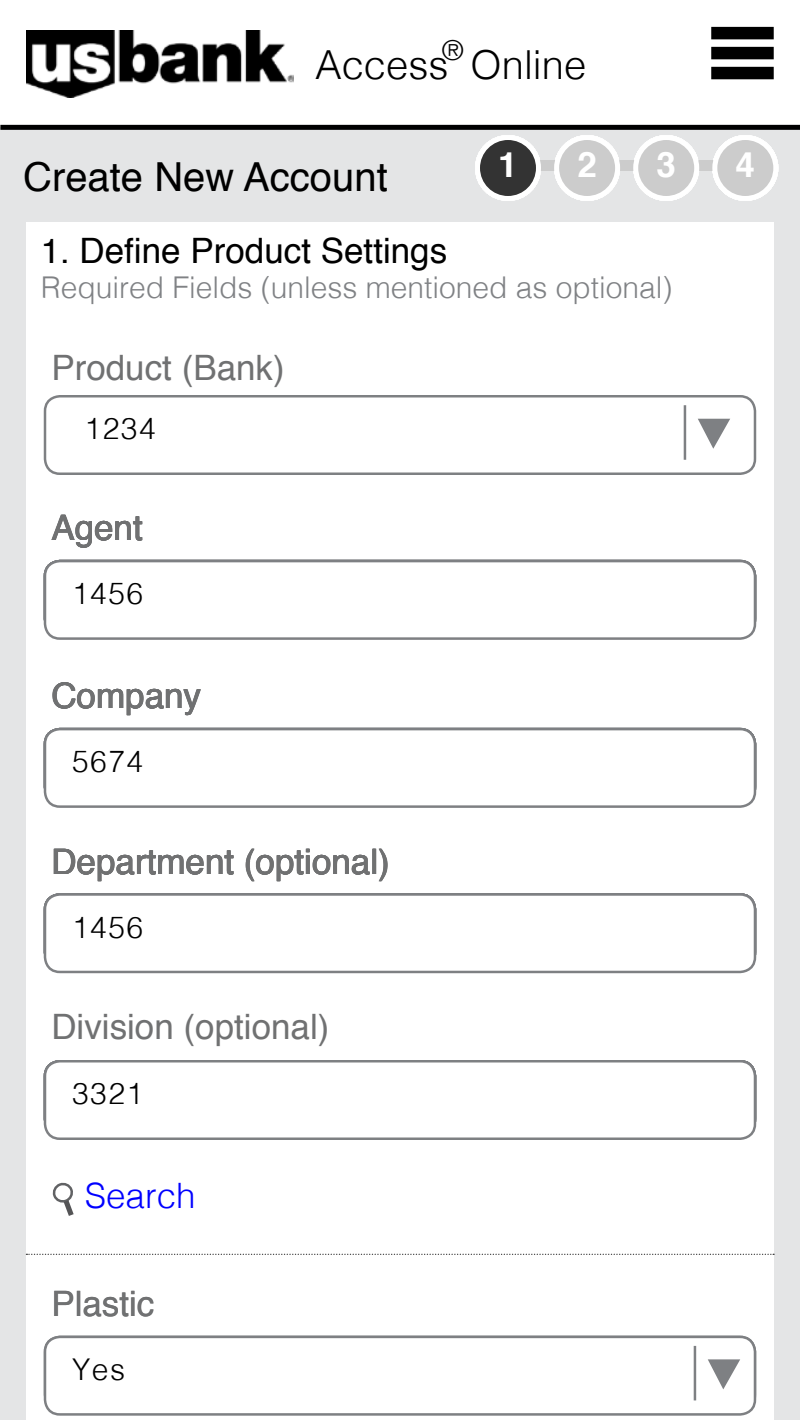
<style>
.page{position:relative;width:800px;height:1420px;background:#fff}
.page>*{position:absolute;margin:0;border:0;box-sizing:border-box;transform-origin:0 0}
.t1{font:40px "Helvetica";color:#000}
.t2{font:300 40px "Helvetica";color:#000}
.t3{font:35px "Helvetica";color:#707172}
.t4{font:35px "Helvetica";color:#000}
.t5{font:300 35px "Helvetica";color:#00f}
.t6{font:700 35px "Helvetica";color:#fff}
.t7{font:300 30px "Helvetica";color:#808285}
.t8{font:300 30px "Helvetica";letter-spacing:.05em;color:#000}
.t9{font:300 27.5px "Helvetica";color:#000}
</style>
<div class="page">
<div style="left:0;top:128px;width:800px;height:1292px;background:#e4e5e6"></div>
<img style="left:26px;top:31px;width:268px;height:67px">
<div style="left:711px;top:27px;width:63px;height:12px;background:#000"></div>
<div style="left:711px;top:47px;width:63px;height:12px;background:#000"></div>
<div style="left:711px;top:67px;width:63px;height:12px;background:#000"></div>
<div style="left:0;top:125px;width:800px;height:5px;background:#000"></div>
<div style="left:26px;top:222px;width:748px;height:1198px;background:#fff"></div>
<svg style="left:26px;top:1254px;width:748px;height:1px"></svg>
<div style="left:502px;top:161px;width:272px;height:10px;background:#ccc;border-radius:2px"></div>
<div style="left:477px;top:137px;width:61px;height:61px;background:#333;border-radius:50%"></div>
<div style="left:475px;top:135px;width:66px;height:66px;border:5px solid #fff;border-radius:50%"></div>
<div style="left:557px;top:137px;width:61px;height:61px;background:#ccc;border-radius:50%"></div>
<div style="left:554px;top:135px;width:66px;height:66px;border:5px solid #fff;border-radius:50%"></div>
<div style="left:636px;top:137px;width:61px;height:61px;background:#ccc;border-radius:50%"></div>
<div style="left:633px;top:135px;width:66px;height:66px;border:5px solid #fff;border-radius:50%"></div>
<div style="left:715px;top:137px;width:61px;height:61px;background:#ccc;border-radius:50%"></div>
<div style="left:712px;top:135px;width:66px;height:66px;border:5px solid #fff;border-radius:50%"></div>
<svg style="left:52px;top:1182px;width:22px;height:34px"></svg>
<div style="left:44px;top:560px;width:712px;height:80px;border:2px solid #7e8083;border-radius:15px"></div>
<div style="left:44px;top:893px;width:712px;height:80px;border:2px solid #7e8083;border-radius:15px"></div>
<div style="left:44px;top:728px;width:712px;height:80px;border:2px solid #7e8083;border-radius:15px"></div>
<div style="left:44px;top:1060px;width:712px;height:80px;border:2px solid #7e8083;border-radius:15px"></div>
<div style="left:44px;top:395px;width:712px;height:80px;border:2px solid #7e8083;border-radius:15px"></div>
<svg style="left:698px;top:419px;width:32px;height:30px"></svg>
<hr style="left:684px;top:405px;width:2px;height:55px;background:#7e8083">
<div style="left:44px;top:1336px;width:712px;height:80px;border:2px solid #7e8083;border-radius:15px"></div>
<svg style="left:708px;top:1359px;width:32px;height:30px"></svg>
<hr style="left:694px;top:1346px;width:2px;height:54px;background:#7e8083">
<p class="t9" style="left:442px;top:27px;width:24px">®</p>
<p class="t2" style="left:315px;top:31px;width:273px">Access Online</p>
<p class="t1" style="left:23px;top:146px;width:366px">Create New Account</p>
<p class="t6" style="left:498px;top:136px;width:21px">1</p>
<p class="t6" style="left:577px;top:136px;width:21px">2</p>
<p class="t6" style="left:656px;top:136px;width:21px">3</p>
<p class="t6" style="left:736px;top:136px;width:21px">4</p>
<p class="t4" style="left:41px;top:223px;width:408px">1. Define Product Settings</p>
<p class="t7" style="left:41px;top:261px;width:633px">Required Fields (unless mentioned as optional)</p>
<p class="t3" style="left:51px;top:341px;width:235px">Product (Bank)</p>
<p class="t8" style="left:85px;top:403px;width:55px">Yes</p>
<p class="t8" style="left:85px;top:403px;width:73px">1234</p>
<p class="t3" style="left:51px;top:501px;width:93px">Agent</p>
<p class="t8" style="left:72px;top:568px;width:73px">1456</p>
<p class="t3" style="left:51px;top:669px;width:151px">Company</p>
<p class="t8" style="left:72px;top:736px;width:73px">5674</p>
<p class="t3" style="left:51px;top:835px;width:340px">Department (optional)</p>
<p class="t8" style="left:72px;top:902px;width:73px">1456</p>
<p class="t3" style="left:51px;top:1000px;width:280px">Division (optional)</p>
<p class="t8" style="left:72px;top:1068px;width:73px">3321</p>
<p class="t5" style="left:85px;top:1165px;width:112px">Search</p>
<p class="t3" style="left:51px;top:1277px;width:105px">Plastic</p>
<p class="t8" style="left:72px;top:1344px;width:55px">Yes</p>
</div>
